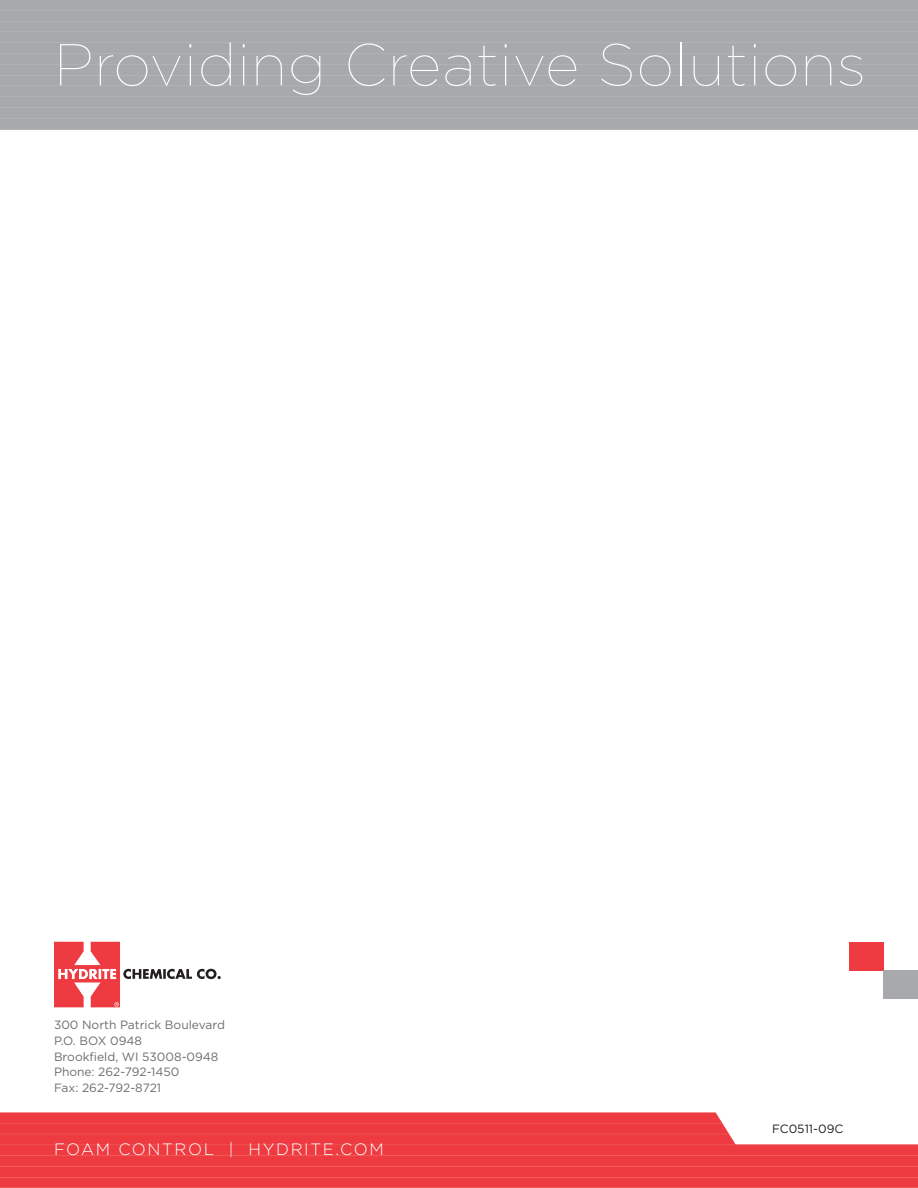
<style>
.page{position:relative;width:918px;height:1188px;background:#fff}
.page>*{position:absolute;margin:0;border:0;box-sizing:border-box;transform-origin:0 0}
.t1{font:100 58.95px "Gotham";letter-spacing:.015em;color:#fff}
.t2{font:300 16.5px "Gotham";letter-spacing:.1em;color:#fff}
.t3{font:12px/15.8px "Gotham";color:#6c6d70}
.t4{font:12px "Gotham";color:#231f20}
</style>
<div class="page">
<div style="left:0;top:0;width:918px;height:129px;background:#a8a9ad"></div>
<hr style="left:0;top:10px;width:918px;height:1px;background:#b1b2b6">
<hr style="left:0;top:21px;width:918px;height:1px;background:#b1b2b6">
<hr style="left:0;top:32px;width:918px;height:1px;background:#b1b2b6">
<hr style="left:0;top:42px;width:918px;height:1px;background:#b1b2b6">
<hr style="left:0;top:53px;width:918px;height:1px;background:#b1b2b6">
<hr style="left:0;top:64px;width:918px;height:1px;background:#b1b2b6">
<hr style="left:0;top:75px;width:918px;height:1px;background:#b1b2b6">
<hr style="left:0;top:86px;width:918px;height:1px;background:#b1b2b6">
<hr style="left:0;top:96px;width:918px;height:1px;background:#b1b2b6">
<hr style="left:0;top:107px;width:918px;height:1px;background:#b1b2b6">
<hr style="left:0;top:118px;width:918px;height:1px;background:#b1b2b6">
<hr style="left:0;top:129px;width:918px;height:1px;background:#b1b2b6">
<svg style="left:0;top:1113px;width:918px;height:74px;fill:#ee3a41"></svg>
<hr style="left:0;top:1112px;width:716px;height:1px;background:#f05a52">
<svg style="left:0;top:1123px;width:918px;height:1px"></svg>
<svg style="left:0;top:1134px;width:918px;height:1px"></svg>
<svg style="left:0;top:1144px;width:918px;height:1px"></svg>
<hr style="left:0;top:1155px;width:918px;height:1px;background:#f05a52">
<hr style="left:0;top:1166px;width:918px;height:1px;background:#f05a52">
<hr style="left:0;top:1177px;width:918px;height:1px;background:#f05a52">
<hr style="left:0;top:1187px;width:918px;height:1px;background:#f05a52">
<div style="left:849px;top:942px;width:35px;height:29px;background:#ee3a41"></div>
<div style="left:883px;top:970px;width:35px;height:29px;background:#a8a9ad"></div>
<svg style="left:54px;top:942px;width:167px;height:65px"></svg>
<h1 class="t1" style="left:54px;top:28px;width:814px">Providing Creative Solutions</h1>
<p class="t3" style="left:54px;top:1017px;width:173px">300 North Patrick Boulevard<br>P.O. BOX 0948<br>Brookfield, WI 53008-0948<br>Phone: 262-792-1450<br>Fax: 262-792-8721</p>
<h2 class="t2" style="left:54px;top:1139px;width:331px">FOAM CONTROL | HYDRITE.COM</h2>
<p class="t4" style="left:772px;top:1121px;width:73px">FC0511-09C</p>
</div>
